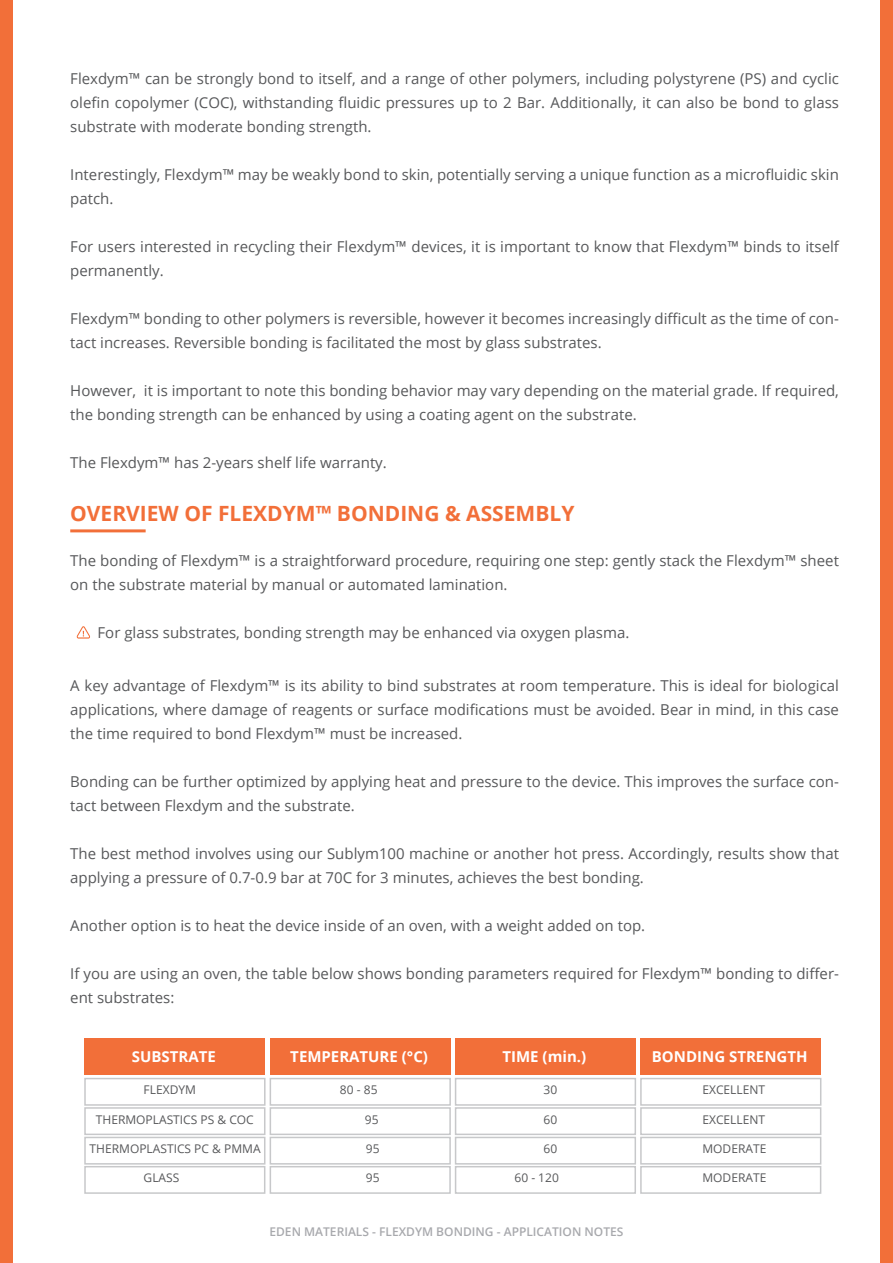
<style>
.page{position:relative;width:893px;height:1263px;background:#fff}
.page>*{position:absolute;margin:0;border:0;box-sizing:border-box;transform-origin:0 0}
.t1{font:700 21px "Open Sans";color:#f26f39}
.t2{font:15px/24px "Open Sans";color:#57585a}
.t3{font:700 15px "Open Sans";color:#fff}
.t4{font:12px "Open Sans";color:#57585a}
.t5{font:600 12px "Open Sans";color:#a8a9ad}
</style>
<div class="page">
<svg style="left:77px;top:626px;width:13px;height:13px"></svg>
<div style="left:84px;top:1078px;width:182px;height:28px;border:2px solid #c7c8ca"></div>
<div style="left:84px;top:1107px;width:181px;height:28px;border:2px solid #c7c8ca"></div>
<div style="left:84px;top:1137px;width:181px;height:27px;border:2px solid #c7c8ca"></div>
<div style="left:84px;top:1166px;width:181px;height:28px;border:2px solid #c7c8ca"></div>
<div style="left:85px;top:1038px;width:180px;height:36px;background:#f26f39"></div>
<div style="left:270px;top:1078px;width:181px;height:28px;border:2px solid #c7c8ca"></div>
<div style="left:270px;top:1107px;width:181px;height:28px;border:2px solid #c7c8ca"></div>
<div style="left:270px;top:1137px;width:181px;height:27px;border:2px solid #c7c8ca"></div>
<div style="left:270px;top:1166px;width:181px;height:28px;border:2px solid #c7c8ca"></div>
<div style="left:270px;top:1038px;width:181px;height:36px;background:#f26f39"></div>
<div style="left:455px;top:1078px;width:181px;height:28px;border:2px solid #c7c8ca"></div>
<div style="left:455px;top:1107px;width:181px;height:28px;border:2px solid #c7c8ca"></div>
<div style="left:455px;top:1137px;width:181px;height:27px;border:2px solid #c7c8ca"></div>
<div style="left:455px;top:1166px;width:181px;height:28px;border:2px solid #c7c8ca"></div>
<div style="left:455px;top:1038px;width:181px;height:36px;background:#f26f39"></div>
<div style="left:640px;top:1078px;width:181px;height:28px;border:2px solid #c7c8ca"></div>
<div style="left:640px;top:1107px;width:181px;height:28px;border:2px solid #c7c8ca"></div>
<div style="left:640px;top:1137px;width:181px;height:27px;border:2px solid #c7c8ca"></div>
<div style="left:640px;top:1166px;width:181px;height:28px;border:2px solid #c7c8ca"></div>
<div style="left:640px;top:1038px;width:181px;height:36px;background:#f26f39"></div>
<hr style="left:70px;top:529px;width:76px;height:3px;background:#f26f39">
<div style="left:880px;top:0;width:13px;height:1263px;background:#f26f39"></div>
<div style="left:0;top:0;width:13px;height:1263px;background:#f26f39"></div>
<p class="t2" style="left:70px;top:66px;width:770px;text-align:justify">Flexdym™ can be strongly bond to itself, and a range of other polymers, including polystyrene (PS) and cyclic olefin copolymer (COC), withstanding fluidic pressures up to 2 Bar. Additionally, it can also be bond to glass substrate with moderate bonding strength.</p>
<p class="t2" style="left:70px;top:162px;width:770px">Interestingly, Flexdym™ may be weakly bond to skin, potentially serving a unique function as a microfluidic skin patch.</p>
<p class="t2" style="left:70px;top:234px;width:770px">For users interested in recycling their Flexdym™ devices, it is important to know that Flexdym™ binds to itself permanently.</p>
<p class="t2" style="left:70px;top:306px;width:770px">Flexdym™ bonding to other polymers is reversible, however it becomes increasingly difficult as the time of con&shy;tact increases. Reversible bonding is facilitated the most by glass substrates.</p>
<p class="t2" style="left:70px;top:378px;width:770px">However, it is important to note this bonding behavior may vary depending on the material grade. If required, the bonding strength can be enhanced by using a coating agent on the substrate.</p>
<p class="t2" style="left:70px;top:450px;width:318px">The Flexdym™ has 2-years shelf life warranty.</p>
<p class="t1" style="left:70px;top:498px;width:506px">OVERVIEW OF FLEXDYM™ BONDING &amp; ASSEMBLY</p>
<p class="t2" style="left:70px;top:548px;width:770px">The bonding of Flexdym™ is a straightforward procedure, requiring one step: gently stack the Flexdym™ sheet on the substrate material by manual or automated lamination.</p>
<p class="t2" style="left:98px;top:620px;width:533px">For glass substrates, bonding strength may be enhanced via oxygen plasma.</p>
<p class="t2" style="left:70px;top:673px;width:770px;text-align:justify">A key advantage of Flexdym™ is its ability to bind substrates at room temperature. This is ideal for biological applications, where damage of reagents or surface modifications must be avoided. Bear in mind, in this case the time required to bond Flexdym™ must be increased.</p>
<p class="t2" style="left:70px;top:769px;width:770px">Bonding can be further optimized by applying heat and pressure to the device. This improves the surface con&shy;tact between Flexdym and the substrate.</p>
<p class="t2" style="left:70px;top:841px;width:770px">The best method involves using our Sublym100 machine or another hot press. Accordingly, results show that applying a pressure of 0.7-0.9 bar at 70C for 3 minutes, achieves the best bonding.</p>
<p class="t2" style="left:70px;top:913px;width:576px">Another option is to heat the device inside of an oven, with a weight added on top.</p>
<p class="t2" style="left:70px;top:961px;width:770px">If you are using an oven, the table below shows bonding parameters required for Flexdym™ bonding to differ&shy;ent substrates:</p>
<p class="t3" style="left:132px;top:1045px;width:85px">SUBSTRATE</p>
<p class="t3" style="left:290px;top:1045px;width:139px">TEMPERATURE (°C)</p>
<p class="t3" style="left:502px;top:1045px;width:85px">TIME (min.)</p>
<p class="t3" style="left:652px;top:1045px;width:157px">BONDING STRENGTH</p>
<p class="t4" style="left:144px;top:1082px;width:54px">FLEXDYM</p>
<p class="t4" style="left:340px;top:1082px;width:39px">80 - 85</p>
<p class="t4" style="left:543px;top:1082px;width:15px">30</p>
<p class="t4" style="left:702px;top:1082px;width:64px">EXCELLENT</p>
<p class="t4" style="left:96px;top:1111px;width:159px">THERMOPLASTICS PS &amp; COC</p>
<p class="t4" style="left:365px;top:1111px;width:15px">95</p>
<p class="t4" style="left:543px;top:1111px;width:15px">60</p>
<p class="t4" style="left:702px;top:1111px;width:64px">EXCELLENT</p>
<p class="t4" style="left:90px;top:1140px;width:172px">THERMOPLASTICS PC &amp; PMMA</p>
<p class="t4" style="left:366px;top:1140px;width:15px">95</p>
<p class="t4" style="left:543px;top:1140px;width:15px">60</p>
<p class="t4" style="left:702px;top:1140px;width:65px">MODERATE</p>
<p class="t4" style="left:144px;top:1169px;width:37px">GLASS</p>
<p class="t4" style="left:366px;top:1169px;width:15px">95</p>
<p class="t4" style="left:514px;top:1169px;width:46px">60 - 120</p>
<p class="t4" style="left:702px;top:1169px;width:65px">MODERATE</p>
<p class="t5" style="left:269px;top:1224px;width:356px">EDEN MATERIALS - FLEXDYM BONDING - APPLICATION NOTES</p>
</div>
